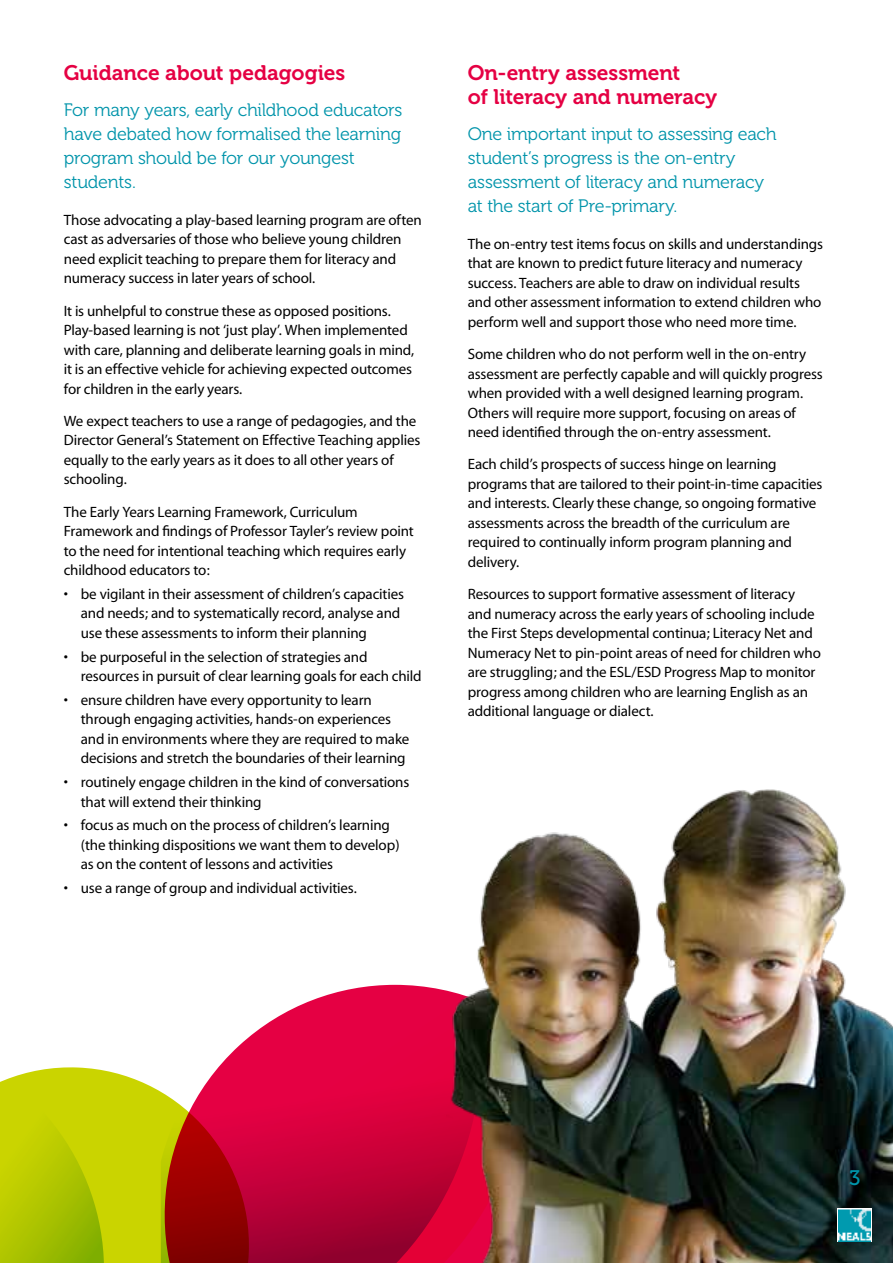
<style>
.page{position:relative;width:893px;height:1263px;background:#fff}
.page>*{position:absolute;margin:0;border:0;box-sizing:border-box;transform-origin:0 0}
.t1{font:21px/24px "Museo 700";letter-spacing:-.005em;color:#e50043}
.t2{font:21px "Museo 500";color:#0094aa}
.t3{font:18px/24px "Museo 300";letter-spacing:-.015em;color:#0094aa}
.t4{font:15px/19.5px "Myriad";letter-spacing:-.01em;color:#000}
</style>
<div class="page">
<svg style="left:318px;top:984px;width:128px;height:14px"></svg>
<svg style="left:220px;top:998px;width:226px;height:265px;background:#d00c44"></svg>
<img style="left:446px;top:789px;width:447px;height:474px">
<svg style="left:838px;top:1208px;width:34px;height:34px"></svg>
<img style="left:838px;top:1209px;width:33px;height:32px">
<svg style="left:57px;top:1065px;width:196px;height:198px;background:#be5d26"></svg>
<svg style="left:0;top:1068px;width:125px;height:195px;background:#bccd04"></svg>
<h1 class="t1" style="left:64px;top:61px;width:283px">Guidance about pedagogies</h1>
<p class="t3" style="left:64px;top:98px;width:340px">For many years, early childhood educators have debated how formalised the learning program should be for our youngest students.</p>
<p class="t4" style="left:64px;top:211px;width:359px">Those advocating a play-based learning program are often cast as adversaries of those who believe young children need explicit teaching to prepare them for literacy and numeracy success in later years of school.</p>
<p class="t4" style="left:64px;top:301px;width:352px">It is unhelpful to construe these as opposed positions.<br>Play-based learning is not ‘just play’. When implemented with care, planning and deliberate learning goals in mind, it is an effective vehicle for achieving expected outcomes for children in the early years.</p>
<p class="t4" style="left:64px;top:412px;width:358px">We expect teachers to use a range of pedagogies, and the Director General’s Statement on Effective Teaching applies equally to the early years as it does to all other years of schooling.</p>
<p class="t4" style="left:64px;top:502px;width:351px">The Early Years Learning Framework, Curriculum Framework and findings of Professor Tayler’s review point to the need for intentional teaching which requires early childhood educators to:</p>
<p class="t4" style="left:81px;top:585px;width:325px;text-indent:-17px">• be vigilant in their assessment of children’s capacities and needs; and to systematically record, analyse and use these assessments to inform their planning</p>
<p class="t4" style="left:81px;top:647px;width:342px;text-indent:-17px">• be purposeful in the selection of strategies and resources in pursuit of clear learning goals for each child</p>
<p class="t4" style="left:81px;top:691px;width:330px;text-indent:-17px">• ensure children have every opportunity to learn through engaging activities, hands-on experiences and in environments where they are required to make decisions and stretch the boundaries of their learning</p>
<p class="t4" style="left:81px;top:773px;width:330px;text-indent:-17px">• routinely engage children in the kind of conversations that will extend their thinking</p>
<p class="t4" style="left:81px;top:816px;width:320px;text-indent:-17px">• focus as much on the process of children’s learning (the thinking dispositions we want them to develop) as on the content of lessons and activities</p>
<p class="t4" style="left:64px;top:879px;width:295px">• use a range of group and individual activities.</p>
<h1 class="t1" style="left:468px;top:61px;width:251px">On-entry assessment<br>of literacy and numeracy</h1>
<p class="t3" style="left:468px;top:122px;width:310px">One important input to assessing each student’s progress is the on-entry assessment of literacy and numeracy at the start of Pre-primary.</p>
<p class="t4" style="left:468px;top:235px;width:357px">The on-entry test items focus on skills and understandings that are known to predict future literacy and numeracy success. Teachers are able to draw on individual results and other assessment information to extend children who perform well and support those who need more time.</p>
<p class="t4" style="left:468px;top:345px;width:357px">Some children who do not perform well in the on-entry assessment are perfectly capable and will quickly progress when provided with a well designed learning program.<br>Others will require more support, focusing on areas of need identified through the on-entry assessment.</p>
<p class="t4" style="left:468px;top:455px;width:356px">Each child’s prospects of success hinge on learning programs that are tailored to their point-in-time capacities and interests. Clearly these change, so ongoing formative assessments across the breadth of the curriculum are required to continually inform program planning and delivery.</p>
<p class="t4" style="left:468px;top:585px;width:355px">Resources to support formative assessment of literacy and numeracy across the early years of schooling include the First Steps developmental continua; Literacy Net and Numeracy Net to pin-point areas of need for children who are struggling; and the ESL/ESD Progress Map to monitor progress among children who are learning English as an additional language or dialect.</p>
<h1 class="t2" style="left:849px;top:1166px;width:13px">3</h1>
</div>
